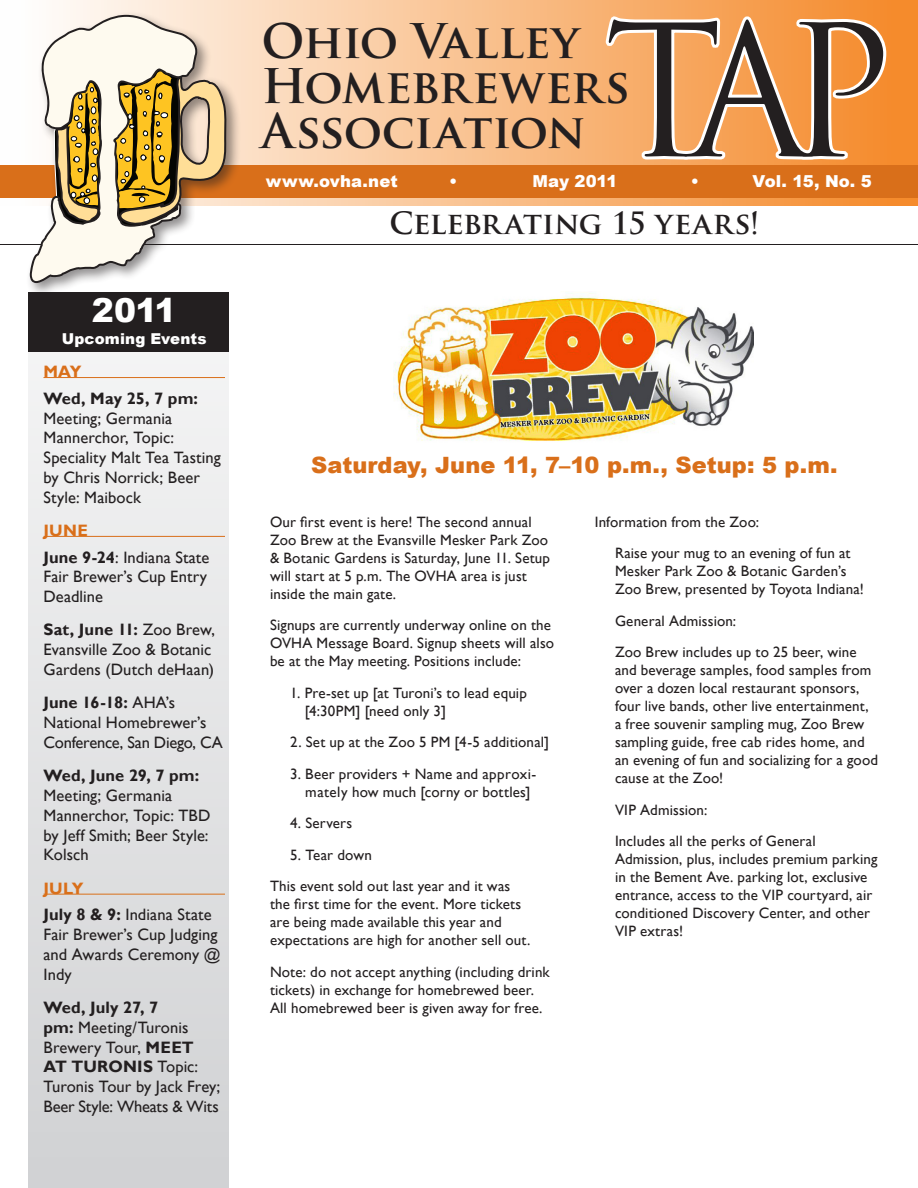
<style>
.page{position:relative;width:918px;height:1188px;background:#fff}
.page>*{position:absolute;margin:0;border:0;box-sizing:border-box;transform-origin:0 0}
.t1{font:178.05px "Trajan Pro";color:#231f20;scale:.96 1}
.t2{font:700 46.5px/45px "Trajan Pro";letter-spacing:-.015em;color:#231f20}
.t3{font:900 33px "Arial";color:#fff}
.t4{font:700 30px "Trajan Pro";color:#231f20}
.t5{font:900 22.5px "Arial";color:#d96f1a}
.t6{font:16.5px/19.8px "Gill Sans";letter-spacing:.005em;color:#231f20}
.t7{font:900 16.5px "Arial";letter-spacing:.005em;color:#fff}
.t8{font:700 16.5px "Gill Sans";letter-spacing:.02em;color:#d96f1a}
.t9{font:15px/18px "Gill Sans";letter-spacing:.01em;color:#231f20}
.t10{font:900 15px "Arial";letter-spacing:.01em;color:#fff}
.s1{font-weight:700}
</style>
<div class="page">
<div style="left:0;top:0;width:918px;height:206px;background:linear-gradient(to right,#fff,#f48827)"></div>
<div style="left:28px;top:315px;width:202px;height:873px;background:linear-gradient(to bottom,#f5f5f6,#d0d1d3)"></div>
<div style="left:0;top:165px;width:918px;height:33px;background:#d96f1a"></div>
<svg style="left:603px;top:13px;width:286px;height:150px"></svg>
<div style="left:28px;top:292px;width:202px;height:60px;background:#231f20"></div>
<hr style="left:44px;top:377px;width:181px;height:1px;background:#d96f1a">
<hr style="left:44px;top:536px;width:181px;height:1px;background:#d96f1a">
<hr style="left:44px;top:894px;width:181px;height:1px;background:#d96f1a">
<hr style="left:0;top:244px;width:918px;height:1px;background:#231f20">
<div style="left:26px;top:11px;width:215px;height:287px;background:#231f20;opacity:.5"></div>
<svg style="left:30px;top:15px;width:168px;height:268px;fill:#fefaef"></svg>
<svg style="left:54px;top:58px;width:173px;height:170px"></svg>
<img style="left:394px;top:292px;width:359px;height:149px">
<h1 class="t3" style="left:92px;top:286px;width:86px">2011</h1>
<h2 class="t10" style="left:62px;top:328px;width:146px">Upcoming Events</h2>
<p class="t8" style="left:44px;top:362px;width:40px">MAY</p>
<p class="t6" style="left:44px;top:389px;width:179px"><span class="s1">Wed, May 25, 7 pm:<br></span>Meeting; Germania<br>Mannerchor, Topic:<br>Speciality Malt Tea Tasting by Chris Norrick; Beer<br>Style: Maibock</p>
<p class="t8" style="left:44px;top:521px;width:46px">JUNE</p>
<p class="t6" style="left:44px;top:547px;width:168px"><span class="s1">June 9-24</span>: Indiana State<br>Fair Brewer’s Cup Entry<br>Deadline</p>
<p class="t6" style="left:44px;top:620px;width:173px"><span class="s1">Sat, June 11:</span> Zoo Brew,<br>Evansville Zoo &amp; Botanic<br>Gardens (Dutch deHaan)</p>
<p class="t6" style="left:44px;top:693px;width:181px"><span class="s1">June 16-18:</span> AHA’s<br>National Homebrewer’s<br>Conference, San Diego, CA</p>
<p class="t6" style="left:44px;top:766px;width:169px"><span class="s1">Wed, June 29, 7 pm:<br></span>Meeting; Germania<br>Mannerchor, Topic: TBD by Jeff Smith; Beer Style:<br>Kolsch</p>
<p class="t8" style="left:44px;top:878px;width:42px">JULY</p>
<p class="t6" style="left:44px;top:905px;width:179px"><span class="s1">July 8 &amp; 9:</span> Indiana State<br>Fair Brewer’s Cup Judging and Awards Ceremony @<br>Indy</p>
<p class="t6" style="left:44px;top:998px;width:178px"><span class="s1">Wed, July 27, 7<br>pm:</span> Meeting/Turonis<br>Brewery Tour, <span class="s1">MEET<br>AT TURONIS</span> Topic:<br>Turonis Tour by Jack Frey;<br>Beer Style: Wheats &amp; Wits</p>
<p class="t1" style="left:604px;top:-22px;width:302px">TAP</p>
<p class="t7" style="left:691px;top:169px;width:10px">•</p>
<p class="t7" style="left:753px;top:169px;width:121px">Vol. 15, No. 5</p>
<h2 class="t4" style="left:389px;top:204px;width:372px">Celebrating 15 years!</h2>
<p class="t2" style="left:261px;top:20px;width:370px">Ohio Valley<br>Homebrewers<br>Association</p>
<p class="t7" style="left:266px;top:169px;width:133px">www.ovha.net</p>
<p class="t7" style="left:449px;top:169px;width:10px">•</p>
<p class="t7" style="left:532px;top:169px;width:86px">May 2011</p>
<h1 class="t5" style="left:311px;top:449px;width:528px">Saturday, June 11, 7–10 p.m., Setup: 5 p.m.</h1>
<h2 class="t9" style="left:270px;top:512px;width:282px">Our first event is here! The second annual Zoo Brew at the Evansville Mesker Park Zoo &amp; Botanic Gardens is Saturday, June 11. Setup will start at 5 p.m. The OVHA area is just inside the main gate.</h2>
<h2 class="t9" style="left:270px;top:616px;width:286px">Signups are currently underway online on the<br>OVHA Message Board. Signup sheets will also be at the May meeting. Positions include:</h2>
<h2 class="t9" style="left:305px;top:683px;width:224px;text-indent:-14px">1. Pre-set up [at Turoni’s to lead equip [4:30PM] [need only 3]</h2>
<h2 class="t9" style="left:290px;top:733px;width:261px">2. Set up at the Zoo 5 PM [4-5 additional]</h2>
<h2 class="t9" style="left:305px;top:764px;width:233px;text-indent:-15px">3. Beer providers + Name and approxi&shy;mately how much [corny or bottles]</h2>
<h2 class="t9" style="left:290px;top:814px;width:63px">4. Servers</h2>
<h2 class="t9" style="left:290px;top:845px;width:83px">5. Tear down</h2>
<h2 class="t9" style="left:270px;top:877px;width:262px">This event sold out last year and it was the first time for the event. More tickets are being made available this year and expectations are high for another sell out.</h2>
<h2 class="t9" style="left:270px;top:962px;width:281px">Note: do not accept anything (including drink tickets) in exchange for homebrewed beer.<br>All homebrewed beer is given away for free.</h2>
<h2 class="t9" style="left:595px;top:512px;width:166px">Information from the Zoo:</h2>
<h2 class="t9" style="left:615px;top:544px;width:251px">Raise your mug to an evening of fun at<br>Mesker Park Zoo &amp; Botanic Garden’s<br>Zoo Brew, presented by Toyota Indiana!</h2>
<h2 class="t9" style="left:615px;top:611px;width:123px">General Admission:</h2>
<h2 class="t9" style="left:615px;top:643px;width:265px">Zoo Brew includes up to 25 beer, wine and beverage samples, food samples from over a dozen local restaurant sponsors, four live bands, other live entertainment, a free souvenir sampling mug, Zoo Brew sampling guide, free cab rides home, and an evening of fun and socializing for a good cause at the Zoo!</h2>
<h2 class="t9" style="left:615px;top:800px;width:94px">VIP Admission:</h2>
<h2 class="t9" style="left:615px;top:832px;width:264px">Includes all the perks of General Admission, plus, includes premium parking in the Bement Ave. parking lot, exclusive entrance, access to the VIP courtyard, air conditioned Discovery Center, and other VIP extras!</h2>
</div>
